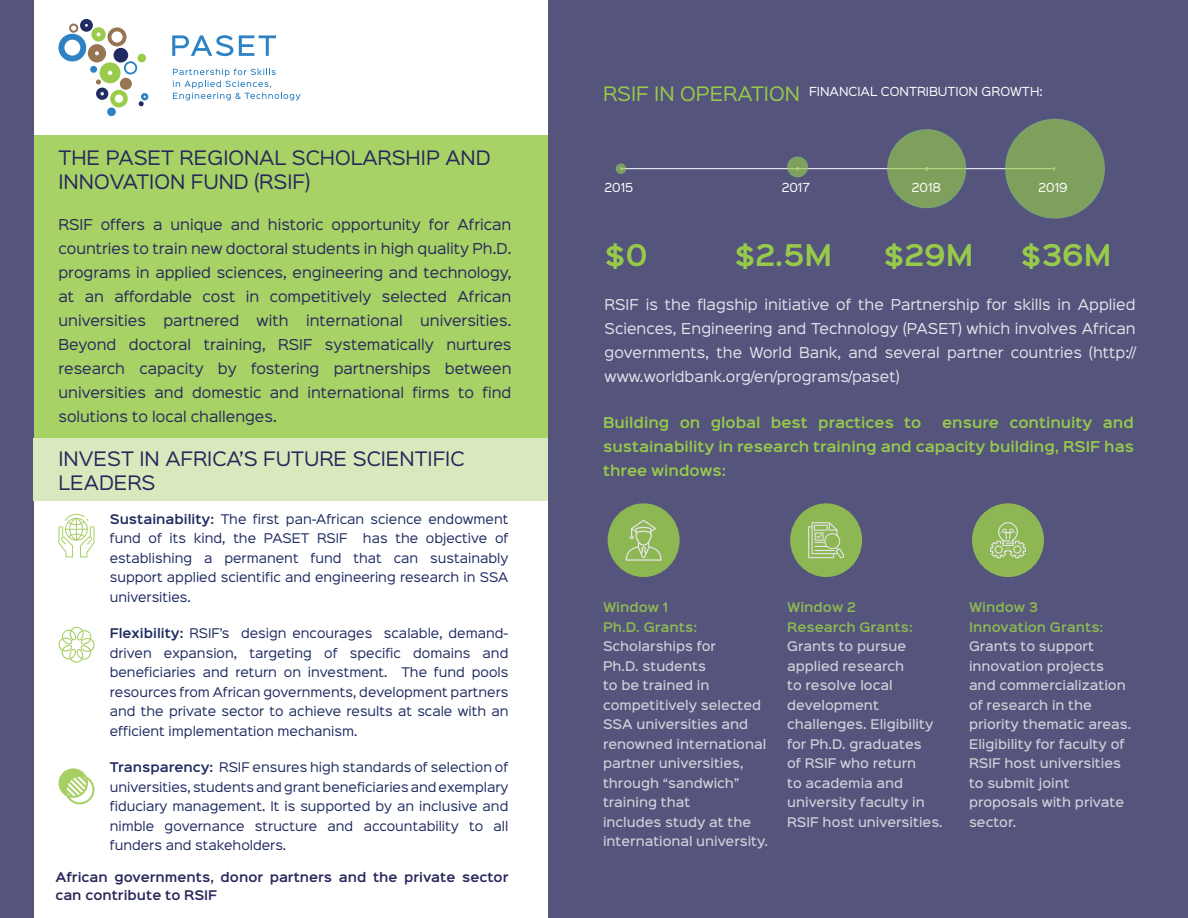
<style>
.page{position:relative;width:1188px;height:918px;background:#fff}
.page>*{position:absolute;margin:0;border:0;box-sizing:border-box;transform-origin:0 0}
.body_text{font:600 27px "Sinkin Sans 600";color:#97ca4b}
.SUB_HEADER{font:18px/24px "Sinkin Sans 400";color:#28285b}
.Subheader-nospan{font:18px "Sinkin Sans 400";color:#97ca4b}
.body_text-2{font:13.5px/24px "Sinkin Sans 400";color:#28285b;text-align:justify}
.t1{font:13.5px/24px "Sinkin Sans 400";color:#fff;text-align:justify}
.body_text-3{font:600 13.5px/24px "Sinkin Sans 600";color:#97ca4b;text-align:justify}
.body_text-4{font:12px/19.5px "Sinkin Sans 400";color:#1f2b61;text-align:justify}
.t2{font:500 12px/19.5px "Sinkin Sans 500";color:#e6e7e9}
.body_text-5{font:600 12px/18px "Sinkin Sans 600";color:#28285b}
.t3{font:600 12px/19.5px "Sinkin Sans 600";color:#97ca4b}
.body_text-6{font:11.25px "Sinkin Sans 400";color:#fff}
.s1{font-family:"Sinkin Sans 600";font-weight:600}
</style>
<div class="page">
<div style="left:0;top:135px;width:548px;height:304px;background:#a6d266"></div>
<div style="left:548px;top:0;width:640px;height:918px;background:#54547c"></div>
<div style="left:0;top:0;width:33px;height:918px;background:#54547c"></div>
<div style="left:107px;top:107px;width:9px;height:9px;background:#2c82c4;border-radius:50%"></div>
<svg style="left:58px;top:19px;width:90px;height:88px"></svg>
<div style="left:120px;top:78px;width:12px;height:12px;background:#977553;border-radius:50%"></div>
<svg style="left:172px;top:35px;width:61px;height:21px"></svg>
<svg style="left:239px;top:35px;width:37px;height:21px"></svg>
<svg style="left:173px;top:69px;width:128px;height:32px"></svg>
<div style="left:608px;top:503px;width:72px;height:74px;background:#8cb752;border-radius:50%"></div>
<svg style="left:626px;top:520px;width:36px;height:41px"></svg>
<div style="left:790px;top:503px;width:72px;height:74px;background:#8cb752;border-radius:50%"></div>
<svg style="left:808px;top:522px;width:36px;height:36px"></svg>
<div style="left:972px;top:503px;width:72px;height:74px;background:#8cb752;border-radius:50%"></div>
<svg style="left:990px;top:522px;width:36px;height:36px"></svg>
<hr style="left:621px;top:168px;width:176px;height:1px;background:#fff">
<hr style="left:798px;top:168px;width:128px;height:1px;background:#fff">
<hr style="left:927px;top:168px;width:128px;height:1px;background:#fff">
<svg style="left:616px;top:164px;width:9px;height:9px"></svg>
<div style="left:616px;top:163px;width:10px;height:11px;border:2px solid #8cce6a;border-radius:50%"></div>
<svg style="left:788px;top:157px;width:19px;height:20px"></svg>
<div style="left:787px;top:156px;width:21px;height:21px;border:2px solid #8cce6a;border-radius:50%"></div>
<div style="left:888px;top:130px;width:77px;height:77px;background:#7fa05c;border-radius:50%"></div>
<div style="left:887px;top:129px;width:79px;height:79px;border:2px solid #8cce6a;border-radius:50%"></div>
<div style="left:1006px;top:120px;width:98px;height:98px;background:#7fa05c;border-radius:50%"></div>
<div style="left:1005px;top:119px;width:100px;height:100px;border:2px solid #8cce6a;border-radius:50%"></div>
<div style="left:33px;top:439px;width:515px;height:62px;background:#d8e9bd"></div>
<svg style="left:59px;top:514px;width:35px;height:43px"></svg>
<svg style="left:59px;top:627px;width:35px;height:36px"></svg>
<svg style="left:59px;top:768px;width:35px;height:36px"></svg>
<p class="SUB_HEADER" style="left:58px;top:145px;width:434px">THE PASET REGIONAL SCHOLARSHIP AND<br>INNOVATION FUND (RSIF)</p>
<p class="body_text-2" style="left:58px;top:212px;width:455px">RSIF offers a unique and historic opportunity for African countries to train new doctoral students in high quality Ph.D. programs in applied sciences, engineering and technology, at an affordable cost in competitively selected African universities</p>
<p class="body_text-2" style="left:58px;top:308px;width:455px;text-indent:362px">universities.<br>Beyond doctoral training, RSIF systematically nurtures research capacity by fostering partnerships between universities and domestic and international firms to find solutions to local challenges.</p>
<p class="body_text-2" style="left:163px;top:308px;width:77px">partnered</p>
<p class="body_text-2" style="left:257px;top:308px;width:33px">with</p>
<p class="body_text-2" style="left:306px;top:308px;width:98px">international</p>
<p class="SUB_HEADER" style="left:58px;top:446px;width:408px">INVEST IN AFRICA’S FUTURE SCIENTIFIC<br>LEADERS</p>
<p class="body_text-4" style="left:110px;top:508px;width:400px"><span class="s1">Sustainability:</span> The first pan-African science endowment fund of its kind, the PASET RSIF</p>
<p class="body_text-4" style="left:110px;top:527px;width:400px;text-indent:253px">has the objective of establishing a permanent fund that can sustainably support applied scientific and engineering research in SSA universities.</p>
<p class="body_text-4" style="left:110px;top:622px;width:400px"><span class="s1">Flexibility:</span> RSIF’s design encourages scalable, demand&shy;driven expansion, targeting of specific domains and beneficiaries and return on investment. The fund pools resources from African governments, development partners and the private sector to achieve results at scale with an efficient implementation mechanism.</p>
<p class="body_text-4" style="left:110px;top:756px;width:400px"><span class="s1">Transparency:</span> RSIF ensures high standards of selection of universities, students and grant beneficiaries and exemplary fiduciary management. It is supported by an inclusive and nimble governance structure and accountability to all funders and stakeholders.</p>
<p class="body_text-5" style="left:55px;top:868px;width:454px">African governments, donor partners and the private sector can contribute to RSIF</p>
<p class="Subheader-nospan" style="left:603px;top:79px;width:198px">RSIF IN OPERATION</p>
<p class="body_text-6" style="left:809px;top:81px;width:235px">FINANCIAL CONTRIBUTION GROWTH:</p>
<p class="body_text-6" style="left:605px;top:178px;width:30px">2015</p>
<p class="body_text-6" style="left:782px;top:178px;width:30px">2017</p>
<p class="body_text-6" style="left:912px;top:178px;width:31px">2018</p>
<p class="body_text-6" style="left:1039px;top:178px;width:31px">2019</p>
<p class="body_text" style="left:605px;top:232px;width:44px">$0</p>
<p class="body_text" style="left:734px;top:232px;width:99px">$2.5M</p>
<p class="body_text" style="left:883px;top:232px;width:92px">$29M</p>
<p class="body_text" style="left:1020px;top:232px;width:93px">$36M</p>
<p class="t1" style="left:605px;top:291px;width:533px">RSIF is the flagship initiative of the Partnership for skills in Applied Sciences, Engineering and Technology (PASET) which involves African governments, the World Bank, and several partner countries (http:// www.worldbank.org/en/programs/paset)</p>
<p class="body_text-3" style="left:603px;top:410px;width:320px">Building on global best practices to</p>
<p class="body_text-3" style="left:603px;top:410px;width:532px;text-indent:339px">ensure continuity and sustainability in research training and capacity building, RSIF has three windows:</p>
<p class="t3" style="left:603px;top:597px;width:96px">Window 1<br>Ph.D. Grants:</p>
<p class="t2" style="left:603px;top:636px;width:166px">Scholarships for<br>Ph.D. students<br>to be trained in competitively selected<br>SSA universities and renowned international partner universities, through “sandwich” training that<br>includes study at the international university.</p>
<p class="t3" style="left:787px;top:597px;width:127px">Window 2<br>Research Grants:</p>
<p class="t2" style="left:787px;top:636px;width:157px">Grants to pursue applied research<br>to resolve local development challenges. Eligibility for Ph.D. graduates<br>of RSIF who return<br>to academia and university faculty in<br>RSIF host universities.</p>
<p class="t3" style="left:969px;top:597px;width:136px">Window 3<br>Innovation Grants:</p>
<p class="t2" style="left:969px;top:636px;width:164px">Grants to support innovation projects and commercialization of research in the priority thematic areas.<br>Eligibility for faculty of<br>RSIF host universities to submit joint proposals with private sector.</p>
</div>
